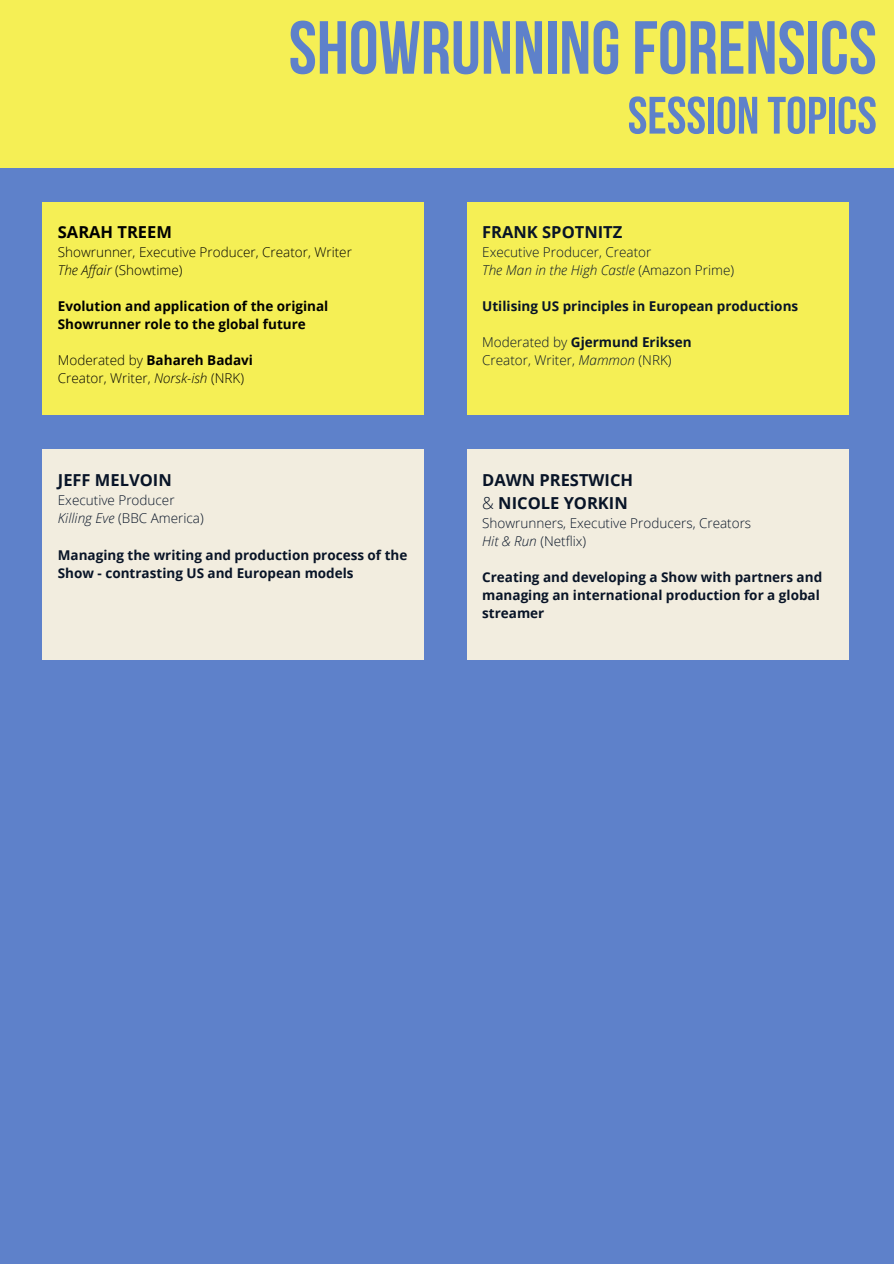
<style>
.page{position:relative;width:894px;height:1264px;background:#fff}
.page>*{position:absolute;margin:0;border:0;box-sizing:border-box;transform-origin:0 0}
.t1{font:700 75px "Bebas Neue";color:#5e81ca}
.t2{font:700 52.5px "Bebas Neue";color:#5e81ca}
.t3{font:700 16.5px "Open Sans";color:#081427}
.t4{font:700 16.5px "Open Sans";color:#000}
.t5{font:700 13.5px/18px "Open Sans";color:#081427}
.t6{font:300 13.5px "Open Sans";color:#081427}
.t7{font:300 13.5px "Open Sans";color:#000}
.t8{font:700 13.5px/18px "Open Sans";color:#000}
.t9{font:italic 300 13.5px "Open Sans";color:#081427}
.s1{font-style:italic}
.s2{font-weight:300}
.s3{font-style:normal}
</style>
<div class="page">
<div style="left:0;top:0;width:893px;height:1263px;background:#5e81ca"></div>
<div style="left:42px;top:202px;width:382px;height:213px;background:#f5ef55"></div>
<div style="left:0;top:0;width:893px;height:167px;background:#f5ef55"></div>
<div style="left:466px;top:202px;width:382px;height:213px;background:#f5ef55"></div>
<div style="left:42px;top:450px;width:382px;height:210px;background:#f2eddf"></div>
<div style="left:466px;top:450px;width:382px;height:210px;background:#f2eddf"></div>
<p class="t1" style="left:288px;top:17px;width:589px">SHOWRUNNINGFORENSICS</p>
<h1 class="t2" style="left:627px;top:94px;width:250px">SESSION TOPICS</h1>
<p class="t4" style="left:58px;top:220px;width:116px">SARAH TREEM</p>
<p class="t7" style="left:58px;top:243px;width:295px">Showrunner, Executive Producer, Creator, Writer</p>
<p class="t7" style="left:58px;top:261px;width:126px"><span class="s1">The Affair</span> (Showtime)</p>
<p class="t8" style="left:58px;top:297px;width:272px">Evolution and application of the original<br>Showrunner role to the global future</p>
<p class="t8" style="left:58px;top:351px;width:197px"><span class="s2">Moderated by</span> Bahareh Badavi</p>
<p class="t7" style="left:58px;top:369px;width:187px">Creator, Writer, <span class="s1">Norsk-ish</span> (NRK)</p>
<h3 class="t3" style="left:58px;top:468px;width:115px">JEFF MELVOIN</h3>
<p class="t6" style="left:58px;top:491px;width:118px">Executive Producer</p>
<p class="t6" style="left:58px;top:509px;width:147px"><span class="s1">Killing Eve</span> (BBC America)</p>
<p class="t5" style="left:58px;top:545px;width:351px">Managing the writing and production process of the<br>Show - contrasting US and European models</p>
<h2 class="t3" style="left:482px;top:220px;width:142px">FRANK SPOTNITZ</h2>
<p class="t6" style="left:482px;top:243px;width:171px">Executive Producer, Creator</p>
<p class="t9" style="left:482px;top:261px;width:253px">The Man in the High Castle <span class="s3">(Amazon Prime)</span></p>
<p class="t5" style="left:482px;top:297px;width:317px">Utilising US principles in European productions</p>
<p class="t5" style="left:482px;top:333px;width:211px"><span class="s2">Moderated by</span> Gjermund Eriksen</p>
<h3 class="t6" style="left:482px;top:351px;width:191px">Creator, Writer, <span class="s1">Mammon</span> (NRK)</h3>
<p class="t3" style="left:482px;top:468px;width:152px">DAWN PRESTWICH</p>
<p class="t3" style="left:482px;top:491px;width:147px"><span class="s2">&amp;</span> NICOLE YORKIN</p>
<p class="t6" style="left:482px;top:513px;width:270px">Showrunners, Executive Producers, Creators</p>
<h3 class="t6" style="left:482px;top:531px;width:105px"><span class="s1">Hit &amp; Run</span> (Netflix)</h3>
<p class="t5" style="left:482px;top:567px;width:341px">Creating and developing a Show with partners and managing an international production for a global streamer</p>
</div>
